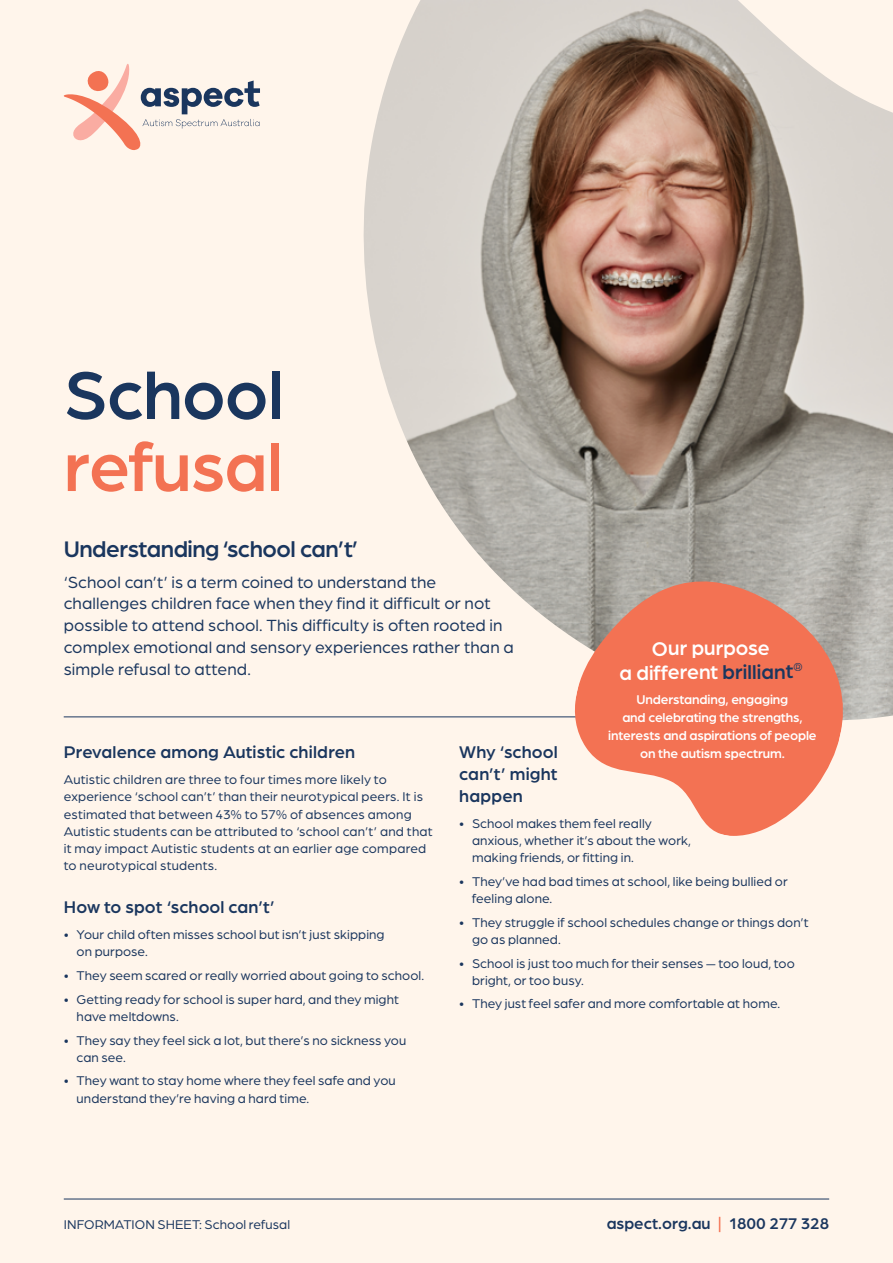
<style>
.page{position:relative;width:893px;height:1263px;background:#fff5eb}
.page>*{position:absolute;margin:0;border:0;box-sizing:border-box;transform-origin:0 0}
.t1{font:500 72px "Arboria";letter-spacing:-.01em;color:#f37253}
.t2{font:500 72px "Arboria";letter-spacing:-.01em;color:#1a365e}
.t3{font:500 24px "Arboria";letter-spacing:-.02em;color:#1a365e}
.t4{font:500 21px/23.5px "Arboria";color:#fff;text-align:center}
.t5{font:500 18px/21.8px "Arboria";letter-spacing:.005em;color:#1a365e;text-align:justify}
.t6{font:17.25px/21.8px "Arboria";letter-spacing:.005em;color:#1a365e}
.t7{font:500 16.5px "Arboria";color:#1a365e}
.t8{font:13.5px/17.2px "Arboria";letter-spacing:.01em;color:#1a365e}
.t9{font:500 13.5px/18px "Arboria";letter-spacing:-.01em;color:#fff;text-align:center}
.t10{font:500 12.3px "Arboria";color:#1a365e}
.s1{color:#1a365e}
.s2{color:#f37253}
</style>
<div class="page">
<img style="left:347px;top:0;width:546px;height:719px">
<svg style="left:64px;top:64px;width:196px;height:86px"></svg>
<hr style="left:64px;top:716px;width:765px;height:1px;background:#1a365e">
<svg style="left:564px;top:562px;width:301px;height:274px;fill:#f37253"></svg>
<hr style="left:64px;top:1198px;width:765px;height:1px;background:#1a365e">
<h1 class="t2" style="left:64px;top:346px;width:221px">School</h1>
<h1 class="t1" style="left:64px;top:418px;width:221px">refusal</h1>
<h2 class="t3" style="left:64px;top:533px;width:296px">Understanding ‘school can’t’</h2>
<p class="t6" style="left:64px;top:570px;width:451px">‘School can’t’ is a term coined to understand the challenges children face when they find it difficult or not possible to attend school. This difficulty is often rooted in complex emotional and sensory experiences rather than a simple refusal to attend.</p>
<h3 class="t4" style="left:619px;top:637px;width:175px;rotate:-1deg">Our purpose<br>a different <span class="s1">brilliant</span></h3>
<p class="t10" style="left:793px;top:659px;width:11px">®</p>
<p class="t9" style="left:608px;top:690px;width:210px">Understanding, engaging<br>and celebrating the strengths, interests and aspirations of people on the autism spectrum.</p>
<h3 class="t5" style="left:64px;top:740px;width:293px">Prevalence among Autistic children</h3>
<p class="t8" style="left:64px;top:770px;width:370px">Autistic children are three to four times more likely to experience ‘school can’t’ than their neurotypical peers. It is estimated that between 43% to 57% of absences among Autistic students can be attributed to ‘school can’t’ and that it may impact Autistic students at an earlier age compared to neurotypical students.</p>
<h3 class="t5" style="left:64px;top:896px;width:213px">How to spot ‘school can’t’</h3>
<p class="t8" style="left:77px;top:925px;width:310px;text-indent:-13px">• Your child often misses school but isn’t just skipping on purpose.</p>
<p class="t8" style="left:64px;top:966px;width:362px">• They seem scared or really worried about going to school.</p>
<p class="t8" style="left:77px;top:990px;width:324px;text-indent:-13px">• Getting ready for school is super hard, and they might have meltdowns.</p>
<p class="t8" style="left:77px;top:1031px;width:331px;text-indent:-13px">• They say they feel sick a lot, but there’s no sickness you can see.</p>
<p class="t8" style="left:77px;top:1072px;width:321px;text-indent:-13px">• They want to stay home where they feel safe and you understand they’re having a hard time.</p>
<h3 class="t5" style="left:459px;top:740px;width:100px">Why ‘school can’t’ might happen</h3>
<p class="t8" style="left:472px;top:814px;width:220px;text-indent:-13px">• School makes them feel really anxious, whether it’s about the work, making friends, or fitting in.</p>
<p class="t8" style="left:472px;top:872px;width:317px;text-indent:-13px">• They’ve had bad times at school, like being bullied or feeling alone.</p>
<p class="t8" style="left:472px;top:913px;width:338px;text-indent:-13px">• They struggle if school schedules change or things don’t go as planned.</p>
<p class="t8" style="left:472px;top:954px;width:324px;text-indent:-13px">• School is just too much for their senses — too loud, too bright, or too busy.</p>
<p class="t8" style="left:459px;top:995px;width:323px">• They just feel safer and more comfortable at home.</p>
<p class="t8" style="left:64px;top:1216px;width:228px">INFORMATION SHEET: School refusal</p>
<p class="t7" style="left:607px;top:1213px;width:224px">aspect.org.au <span class="s2">|</span> 1800 277 328</p>
</div>
